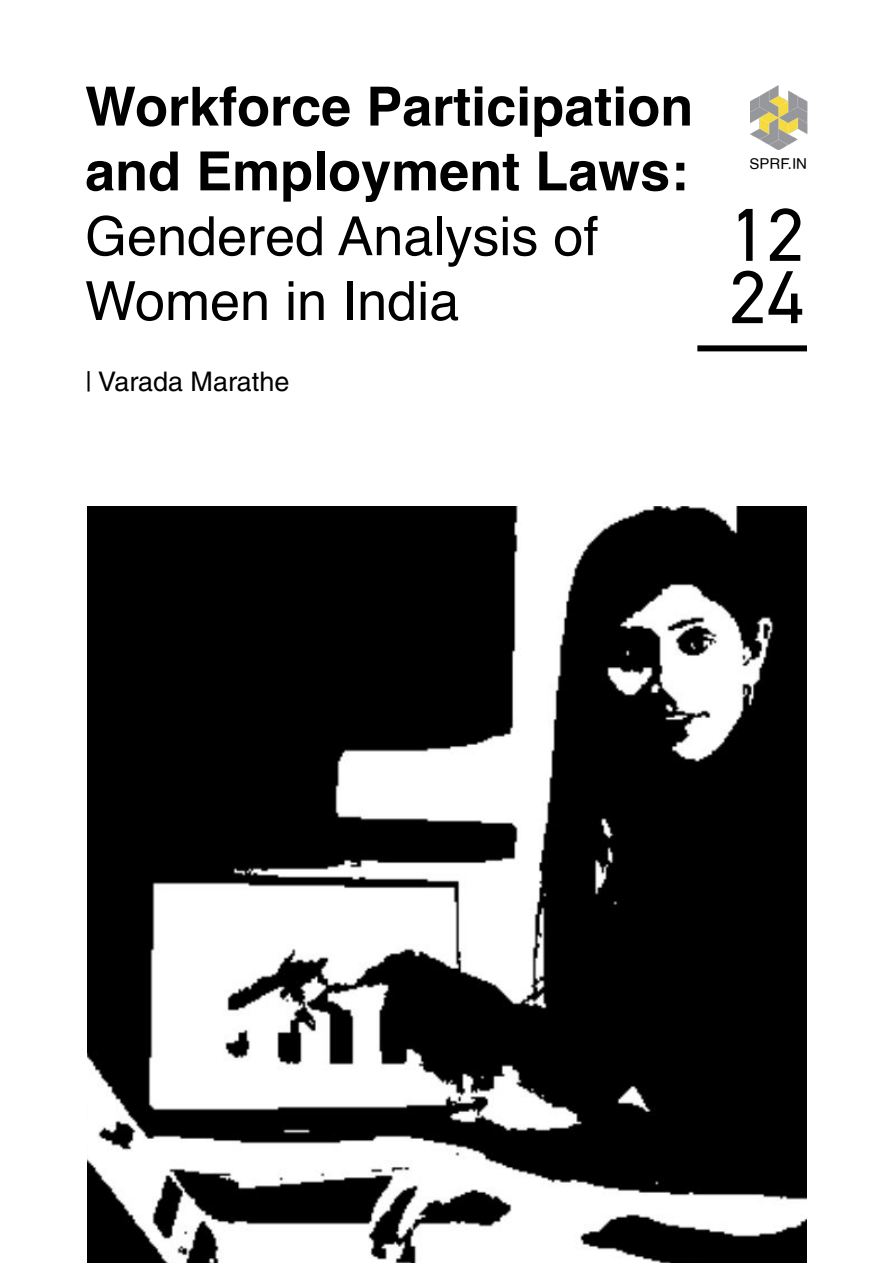
<style>
.page{position:relative;width:893px;height:1263px;background:#fff}
.page>*{position:absolute;margin:0;border:0;box-sizing:border-box;transform-origin:0 0}
.Paragraph_Style_1{font:75.3px "DIN2014";color:#000}
.Main_Title_1{font:700 54px/64.8px "Helvetica";color:#000}
.Headings_1{font:27px "Helvetica LT Std";color:#000}
.Other_Info{font:15px "Helvetica";color:#000}
.s1{font-weight:400}
</style>
<div class="page">
<img style="left:750px;top:85px;width:58px;height:65px">
<div style="left:697px;top:345px;width:111px;height:6px;background:#000"></div>
<img style="left:87px;top:506px;width:720px;height:757px">
<p class="Main_Title_1" style="left:85px;top:75px;width:610px">Workforce Participation and Employment Laws:<br><span class="s1">Gendered Analysis of<br>Women in India</span></p>
<p class="Headings_1" style="left:85px;top:366px;width:206px">| Varada Marathe</p>
<p class="Other_Info" style="left:750px;top:152px;width:59px">SPRF.IN</p>
<p class="Paragraph_Style_1" style="left:729px;top:188px;width:77px">12</p>
<p class="Paragraph_Style_1" style="left:729px;top:250px;width:77px">24</p>
</div>
